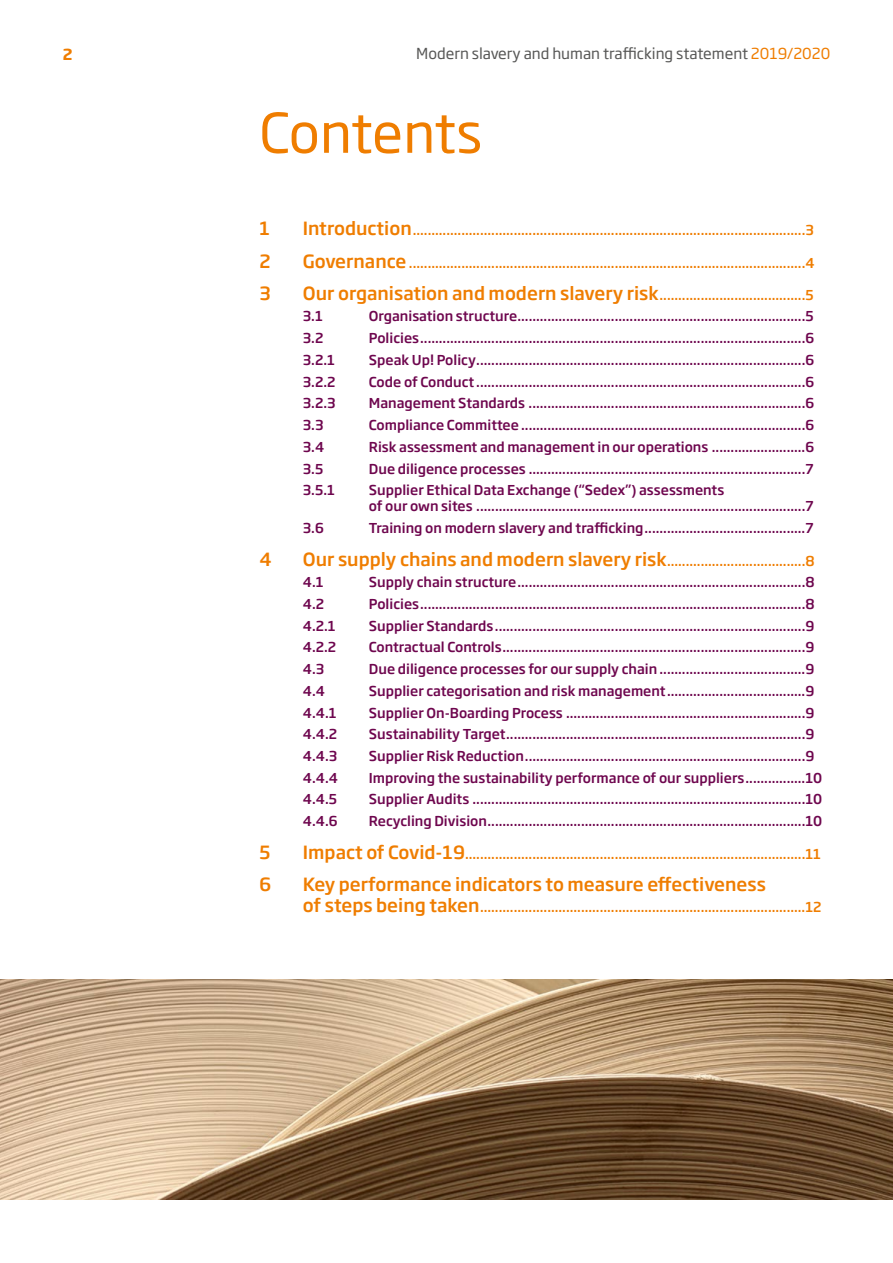
<style>
.page{position:relative;width:893px;height:1263px;background:#fff}
.page>*{position:absolute;margin:0;border:0;box-sizing:border-box;transform-origin:0 0}
.t1{font:54px "Soho Gothic Pro";letter-spacing:-.015em;color:#ef7d00}
.t2{font:500 18px "Soho Gothic Pro";color:#ef7d00}
.t3{font:15px "Soho Gothic Pro";color:#575756}
.t4{font:700 15px "Soho Gothic Pro";color:#ef7d00}
.t5{font:500 13.5px/16.2px "Soho Gothic Pro";color:#6e064e}
.t6{font:500 13.5px/21.8px "Soho Gothic Pro";color:#ef7d00}
.s1{color:#ef7d00}
.s2{font-size:18px}
.s3{color:#6e064e}
</style>
<div class="page">
<img style="left:0;top:979px;width:893px;height:220px">
<p class="t4" style="left:63px;top:42px;width:11px">2</p>
<p class="t3" style="left:416px;top:41px;width:416px">Modern slavery and human trafficking statement <span class="s1">2019/2020</span></p>
<h1 class="t1" style="left:259px;top:91px;width:224px">Contents</h1>
<h2 class="t2" style="left:259px;top:214px;width:12px">1</h2>
<p class="t6" style="left:303px;top:219px;width:512px"><span class="s2">Introduction</span>.........................................................................................................3</p>
<h2 class="t2" style="left:259px;top:247px;width:13px">2</h2>
<p class="t6" style="left:303px;top:251px;width:513px"><span class="s2">Governance</span> ..........................................................................................................4</p>
<h2 class="t2" style="left:259px;top:279px;width:13px">3</h2>
<p class="t6" style="left:303px;top:283px;width:512px"><span class="s2">Our organisation and modern slavery risk</span>.......................................5<br><span class="s3">3.1</span></p>
<p class="t5" style="left:369px;top:308px;width:446px">Organisation structure.............................................................................5</p>
<p class="t5" style="left:303px;top:329px;width:22px">3.2</p>
<p class="t5" style="left:369px;top:329px;width:447px">Policies.......................................................................................................6</p>
<p class="t5" style="left:303px;top:351px;width:34px">3.2.1</p>
<p class="t5" style="left:369px;top:351px;width:447px">Speak Up! Policy........................................................................................6</p>
<p class="t5" style="left:303px;top:373px;width:34px">3.2.2</p>
<p class="t5" style="left:369px;top:373px;width:447px">Code of Conduct ........................................................................................6</p>
<p class="t5" style="left:303px;top:394px;width:34px">3.2.3</p>
<p class="t5" style="left:369px;top:394px;width:447px">Management Standards ..........................................................................6</p>
<p class="t5" style="left:303px;top:416px;width:22px">3.3</p>
<p class="t5" style="left:369px;top:416px;width:447px">Compliance Committee ............................................................................6</p>
<p class="t5" style="left:303px;top:438px;width:23px">3.4</p>
<p class="t5" style="left:369px;top:438px;width:447px">Risk assessment and management in our operations .........................6</p>
<p class="t5" style="left:303px;top:460px;width:22px">3.5</p>
<p class="t5" style="left:369px;top:460px;width:446px">Due diligence processes ..........................................................................7</p>
<p class="t5" style="left:303px;top:481px;width:34px">3.5.1</p>
<p class="t5" style="left:369px;top:481px;width:446px">Supplier Ethical Data Exchange (“Sedex”) assessments<br>of our own sites ........................................................................................7</p>
<p class="t5" style="left:303px;top:519px;width:23px">3.6</p>
<p class="t5" style="left:369px;top:519px;width:446px">Training on modern slavery and trafficking...........................................7</p>
<h2 class="t2" style="left:259px;top:545px;width:14px">4</h2>
<p class="t6" style="left:303px;top:549px;width:513px"><span class="s2">Our supply chains and modern slavery risk</span>.....................................8<br><span class="s3">4.1</span></p>
<p class="t5" style="left:369px;top:573px;width:447px">Supply chain structure.............................................................................8</p>
<p class="t5" style="left:303px;top:595px;width:23px">4.2</p>
<p class="t5" style="left:369px;top:595px;width:447px">Policies.......................................................................................................8</p>
<p class="t5" style="left:303px;top:617px;width:34px">4.2.1</p>
<p class="t5" style="left:369px;top:617px;width:447px">Supplier Standards...................................................................................9</p>
<p class="t5" style="left:303px;top:638px;width:35px">4.2.2</p>
<p class="t5" style="left:369px;top:638px;width:447px">Contractual Controls.................................................................................9</p>
<p class="t5" style="left:303px;top:660px;width:23px">4.3</p>
<p class="t5" style="left:369px;top:660px;width:447px">Due diligence processes for our supply chain .......................................9</p>
<p class="t5" style="left:303px;top:682px;width:24px">4.4</p>
<p class="t5" style="left:369px;top:682px;width:447px">Supplier categorisation and risk management.....................................9</p>
<p class="t5" style="left:303px;top:704px;width:35px">4.4.1</p>
<p class="t5" style="left:369px;top:704px;width:447px">Supplier On-Boarding Process ................................................................9</p>
<p class="t5" style="left:303px;top:725px;width:36px">4.4.2</p>
<p class="t5" style="left:369px;top:725px;width:447px">Sustainability Target................................................................................9</p>
<p class="t5" style="left:303px;top:747px;width:36px">4.4.3</p>
<p class="t5" style="left:369px;top:747px;width:447px">Supplier Risk Reduction...........................................................................9</p>
<p class="t5" style="left:303px;top:769px;width:37px">4.4.4</p>
<p class="t5" style="left:369px;top:769px;width:455px">Improving the sustainability performance of our suppliers................10</p>
<p class="t5" style="left:303px;top:790px;width:36px">4.4.5</p>
<p class="t5" style="left:369px;top:790px;width:455px">Supplier Audits .........................................................................................10</p>
<p class="t5" style="left:303px;top:812px;width:36px">4.4.6</p>
<p class="t5" style="left:369px;top:812px;width:455px">Recycling Division.....................................................................................10</p>
<h2 class="t2" style="left:259px;top:838px;width:13px">5</h2>
<p class="t6" style="left:303px;top:842px;width:520px"><span class="s2">Impact of Covid-19</span>...........................................................................................11</p>
<h2 class="t2" style="left:259px;top:870px;width:13px">6</h2>
<h2 class="t2" style="left:303px;top:870px;width:465px">Key performance indicators to measure effectiveness</h2>
<p class="t6" style="left:303px;top:896px;width:520px"><span class="s2">of steps being taken</span>.......................................................................................12</p>
</div>
